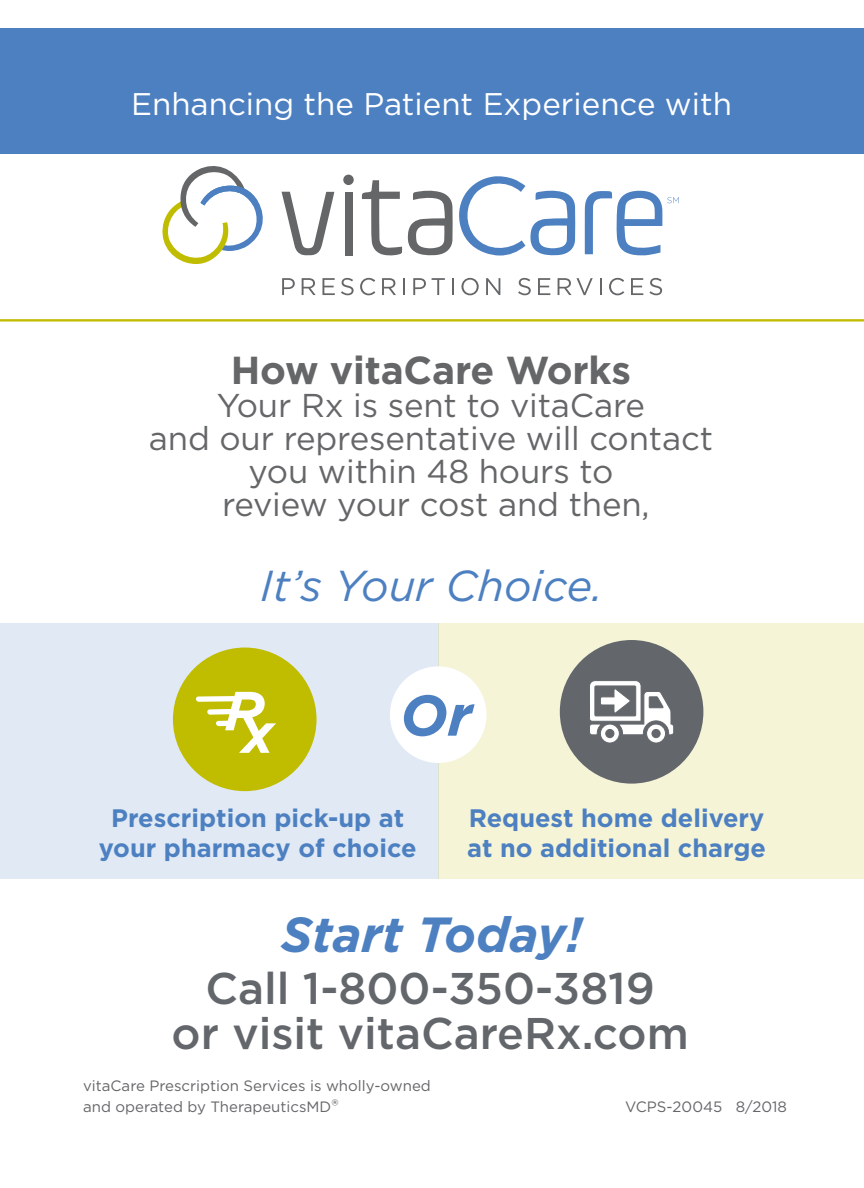
<style>
.page{position:relative;width:864px;height:1188px;background:#fff}
.page>*{position:absolute;margin:0;border:0;box-sizing:border-box;transform-origin:0 0}
.t1{font:italic 700 57.3px "Gotham";color:#4d80c1}
.t2{font:italic 700 49.2px "Gotham";color:#4d80c1}
.t3{font:500 44.4px/45px "Gotham";color:#63676b;text-align:center}
.t4{font:italic 43.2px "Gotham";color:#4d80c1}
.t5{font:700 39px "Gotham";letter-spacing:-.005em;color:#656668}
.t6{font:33px/33px "Gotham";letter-spacing:-.005em;color:#656668;text-align:center}
.t7{font:31.2px "Gotham";color:#fff}
.t8{font:700 25.2px/30.3px "Gotham";color:#4d80c1;text-align:center}
.t9{font:15px/21px "Gotham";color:#656668}
.s1{font-size:18px}
</style>
<div class="page">
<div style="left:0;top:623px;width:438px;height:255px;background:#e0e9f4"></div>
<div style="left:439px;top:623px;width:425px;height:255px;background:#f5f4d7"></div>
<hr style="left:0;top:319px;width:864px;height:3px;background:#c0bc00">
<svg style="left:282px;top:192px;width:52px;height:64px"></svg>
<svg style="left:362px;top:180px;width:40px;height:76px"></svg>
<div style="left:345px;top:192px;width:7px;height:63px;background:#656668"></div>
<div style="left:343px;top:175px;width:11px;height:10px;background:#656668;border-radius:50%"></div>
<svg style="left:408px;top:176px;width:167px;height:80px"></svg>
<svg style="left:282px;top:278px;width:13px;height:17px"></svg>
<svg style="left:302px;top:278px;width:14px;height:17px"></svg>
<svg style="left:322px;top:278px;width:13px;height:17px"></svg>
<svg style="left:341px;top:278px;width:13px;height:17px"></svg>
<svg style="left:360px;top:278px;width:15px;height:17px"></svg>
<svg style="left:382px;top:278px;width:14px;height:17px"></svg>
<svg style="left:403px;top:278px;width:2px;height:17px"></svg>
<svg style="left:413px;top:278px;width:13px;height:17px"></svg>
<svg style="left:432px;top:278px;width:13px;height:17px"></svg>
<svg style="left:452px;top:278px;width:2px;height:17px"></svg>
<svg style="left:461px;top:278px;width:18px;height:17px"></svg>
<svg style="left:486px;top:278px;width:14px;height:17px"></svg>
<svg style="left:518px;top:278px;width:13px;height:17px"></svg>
<svg style="left:538px;top:278px;width:12px;height:17px"></svg>
<svg style="left:558px;top:278px;width:35px;height:17px"></svg>
<svg style="left:600px;top:278px;width:1px;height:17px"></svg>
<svg style="left:609px;top:278px;width:15px;height:17px"></svg>
<svg style="left:631px;top:278px;width:12px;height:17px"></svg>
<svg style="left:649px;top:278px;width:13px;height:17px"></svg>
<svg style="left:162px;top:166px;width:101px;height:98px"></svg>
<svg style="left:585px;top:190px;width:94px;height:66px"></svg>
<div style="left:173px;top:648px;width:144px;height:143px;background:#c0bc00;border-radius:50%"></div>
<div style="left:196px;top:696px;width:41px;height:6px;background:#fff;border-radius:3px"></div>
<div style="left:207px;top:709px;width:27px;height:6px;background:#fff;border-radius:3px"></div>
<div style="left:216px;top:721px;width:18px;height:5px;background:#fff;border-radius:3px"></div>
<svg style="left:225px;top:692px;width:51px;height:61px"></svg>
<div style="left:560px;top:640px;width:143px;height:144px;background:#63676b;border-radius:50%"></div>
<svg style="left:590px;top:681px;width:84px;height:62px"></svg>
<div style="left:0;top:28px;width:864px;height:126px;background:#4d80c1"></div>
<div style="left:390px;top:666px;width:97px;height:97px;background:#fff;border-radius:50%"></div>
<p class="t7" style="left:131px;top:84px;width:602px">Enhancing the Patient Experience with</p>
<p class="t5" style="left:231px;top:344px;width:402px">How vitaCare Works</p>
<p class="t6" style="left:149px;top:388px;width:566px">Your Rx is sent to vitaCare<br>and our representative will contact you within 48 hours to<br>review your cost and then,</p>
<h3 class="t4" style="left:260px;top:558px;width:344px">It’s Your Choice.</h3>
<h1 class="t1" style="left:400px;top:677px;width:73px">Or</h1>
<p class="t8" style="left:99px;top:802px;width:319px">Prescription pick-up at your pharmacy of choice</p>
<p class="t8" style="left:467px;top:802px;width:300px;text-align:left">Request home delivery at no additional charge</p>
<h2 class="t2" style="left:281px;top:902px;width:303px">Start Today!</h2>
<h3 class="t3" style="left:172px;top:965px;width:519px">Call 1-800-350-3819<br>or visit vitaCareRx.com</h3>
<p class="t9" style="left:83px;top:1075px;width:349px">vitaCare Prescription Services is wholly-owned and operated by TherapeuticsMD<span class="s1">®</span></p>
<p class="t9" style="left:625px;top:1096px;width:163px">VCPS-20045 8/2018</p>
</div>
